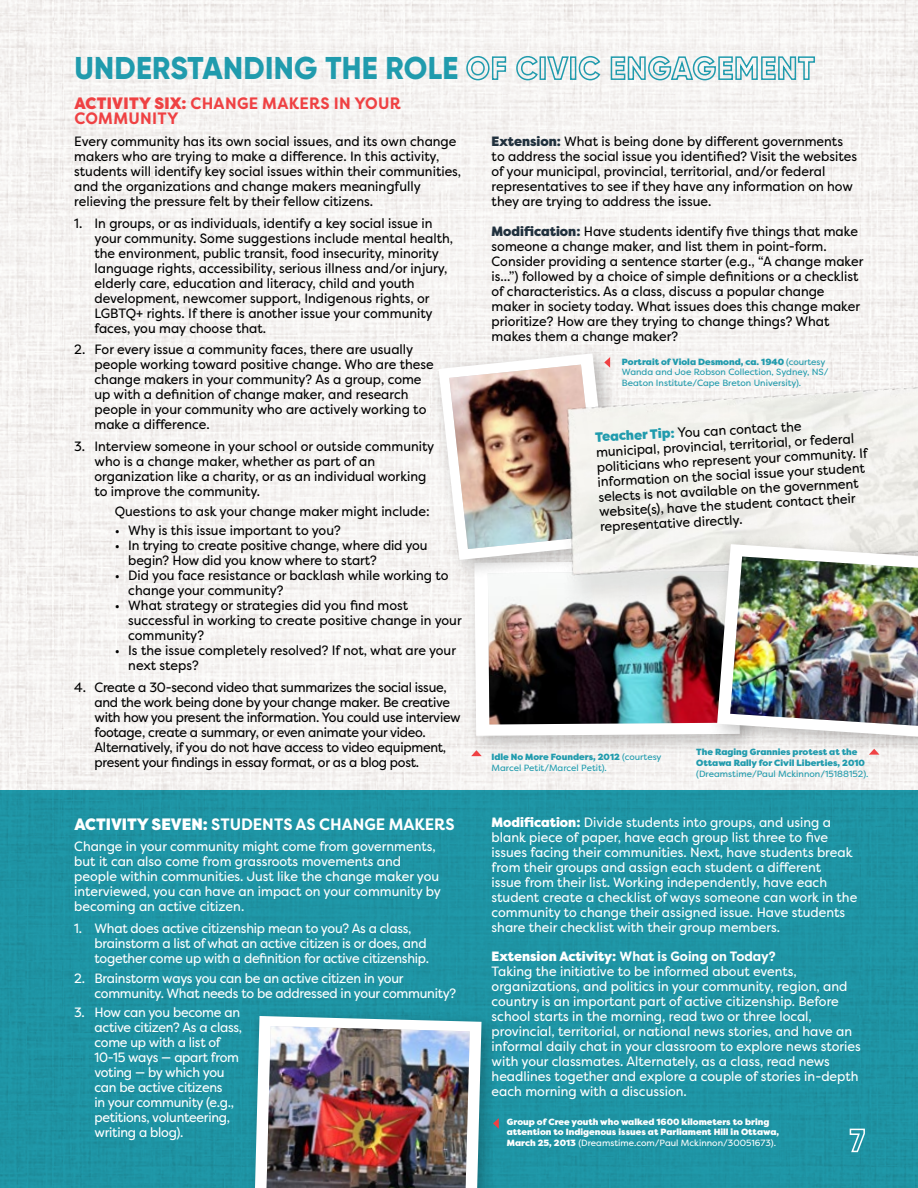
<style>
.page{position:relative;width:918px;height:1188px;background:#fff}
.page>*{position:absolute;margin:0;border:0;box-sizing:border-box;transform-origin:0 0}
.t1{font:800 31.5px "Gilroy";letter-spacing:.01em;color:#209bad;scale:.95 1}
.t2{font:700 16.5px/15px "Filson Pro";letter-spacing:.02em;color:#ef4143;scale:.95 1}
.t3{font:700 16.5px "Filson Pro";color:#fff;scale:.95 1}
.t4{font:13.5px/15px "Filson Pro";color:#000;scale:.95 1}
.t5{font:13.5px/15px "Filson Pro";color:#fff;scale:.95 1}
.t6{font:13.5px/15px "Filson Pro";letter-spacing:-.02em;color:#fff;scale:.95 1}
.t7{font:13.5px/15px "Filson Pro";letter-spacing:-.02em;color:#000;scale:.95 1}
.t8{font:9px/10.8px "Filson Pro";color:#209bad}
.t9{font:900 9px/10.8px "Filson Pro";color:#fff}
.t10{font:900 9px/10.8px "Filson Pro";color:#209bad}
.s1{font-weight:900}
.s2{font-weight:900;color:#21313e}
.s3{font-weight:900;color:#209bad}
.s4{font-weight:700}
.s5{font-weight:400}
</style>
<div class="page">
<img style="left:0;top:0;width:918px;height:791px">
<div style="left:463px;top:549px;width:300px;height:210px;background:#000;opacity:.25"></div>
<div style="left:427px;top:342px;width:207px;height:239px;background:#f5f3f2"></div>
<div style="left:0;top:791px;width:918px;height:397px;background:#1e94a4"></div>
<svg style="left:466px;top:55px;width:41px;height:26px"></svg>
<svg style="left:515px;top:55px;width:24px;height:26px"></svg>
<div style="left:540px;top:56px;width:6px;height:24px;border:2px solid #209bad"></div>
<svg style="left:546px;top:56px;width:24px;height:25px"></svg>
<div style="left:570px;top:56px;width:6px;height:24px;border:2px solid #209bad"></div>
<svg style="left:578px;top:55px;width:23px;height:26px"></svg>
<svg style="left:610px;top:55px;width:206px;height:26px"></svg>
<div style="left:706px;top:533px;width:212px;height:228px;background:#000;opacity:.25"></div>
<div style="left:245px;top:1006px;width:255px;height:182px;background:#000;opacity:.25"></div>
<svg style="left:255px;top:1016px;width:227px;height:172px;background:#c8e2e5"></svg>
<img style="left:267px;top:1026px;width:203px;height:162px">
<svg style="left:849px;top:1128px;width:16px;height:25px"></svg>
<svg style="left:869px;top:749px;width:11px;height:6px"></svg>
<svg style="left:471px;top:750px;width:11px;height:6px"></svg>
<img style="left:439px;top:353px;width:479px;height:384px">
<svg style="left:493px;top:1118px;width:6px;height:11px"></svg>
<h1 class="t1" style="left:74px;top:48px;width:406px">UNDERSTANDING THE ROLE</h1>
<p class="t2" style="left:74px;top:96px;width:345px"><span class="s1">ACTIVITY SIX:</span> CHANGE MAKERS IN YOUR<br>COMMUNITY</p>
<p class="t4" style="left:74px;top:134px;width:409px">Every community has its own social issues, and its own change makers who are trying to make a difference. In this activity, students will identify key social issues within their communities, and the organizations and change makers meaningfully relieving the pressure felt by their fellow citizens.</p>
<p class="t4" style="left:95px;top:215px;width:379px;text-indent:-20px">1. In groups, or as individuals, identify a key social issue in your community. Some suggestions include mental health, the environment, public transit, food insecurity, minority language rights, accessibility, serious illness and/or injury, elderly care, education and literacy, child and youth development, newcomer support, Indigenous rights, or LGBTQ+ rights. If there is another issue your community faces, you may choose that.</p>
<p class="t4" style="left:95px;top:342px;width:359px;text-indent:-20px">2. For every issue a community faces, there are usually people working toward positive change. Who are these change makers in your community? As a group, come up with a definition of change maker, and research people in your community who are actively working to make a difference.</p>
<p class="t4" style="left:95px;top:439px;width:359px;text-indent:-20px">3. Interview someone in your school or outside community who is a change maker, whether as part of an organization like a charity, or as an individual working to improve the community.</p>
<p class="t4" style="left:115px;top:503px;width:333px">Questions to ask your change maker might include:</p>
<p class="t4" style="left:115px;top:522px;width:239px">• Why is this issue important to you?</p>
<p class="t4" style="left:128px;top:537px;width:316px;text-indent:-14px">• In trying to create positive change, where did you begin? How did you know where to start?</p>
<p class="t4" style="left:128px;top:567px;width:339px;text-indent:-14px">• Did you face resistance or backlash while working to change your community?</p>
<p class="t4" style="left:128px;top:597px;width:353px;text-indent:-14px">• What strategy or strategies did you find most successful in working to create positive change in your community?</p>
<p class="t4" style="left:128px;top:642px;width:347px;text-indent:-14px">• Is the issue completely resolved? If not, what are your next steps?</p>
<p class="t7" style="left:95px;top:679px;width:387px;text-indent:-20px">4. Create a 30-second video that summarizes the social issue, and the work being done by your change maker. Be creative with how you present the information. You could use interview footage, create a summary, or even animate your video.<br>Alternatively, if you do not have access to video equipment, present your findings in essay format, or as a blog post.</p>
<p class="t3" style="left:74px;top:814px;width:402px"><span class="s1">ACTIVITY SEVEN:</span> STUDENTS AS CHANGE MAKERS</p>
<p class="t5" style="left:74px;top:839px;width:388px">Change in your community might come from governments, but it can also come from grassroots movements and people within communities. Just like the change maker you interviewed, you can have an impact on your community by becoming an active citizen.</p>
<p class="t6" style="left:95px;top:921px;width:354px;text-indent:-20px">1. What does active citizenship mean to you? As a class, brainstorm a list of what an active citizen is or does, and together come up with a definition for active citizenship.</p>
<p class="t6" style="left:95px;top:970px;width:382px;text-indent:-20px">2. Brainstorm ways you can be an active citizen in your community. What needs to be addressed in your community?</p>
<p class="t6" style="left:95px;top:1004px;width:157px;text-indent:-20px">3. How can you become an active citizen? As a class, come up with a list of<br>10-15 ways — apart from voting — by which you can be active citizens<br>in your community (e.g., petitions, volunteering, writing a blog).</p>
<p class="t4" style="left:492px;top:134px;width:386px"><span class="s2">Extension:</span> What is being done by different governments to address the social issue you identified? Visit the websites of your municipal, provincial, territorial, and/or federal representatives to see if they have any information on how they are trying to address the issue.</p>
<p class="t4" style="left:492px;top:224px;width:393px"><span class="s2">Modification:</span> Have students identify five things that make someone a change maker, and list them in point-form.<br>Consider providing a sentence starter (e.g., “A change maker is...”) followed by a choice of simple definitions or a checklist of characteristics. As a class, discuss a popular change maker in society today. What issues does this change maker prioritize? How are they trying to change things? What makes them a change maker?</p>
<p class="t8" style="left:622px;top:356px;width:208px"><span class="s1">Portrait of Viola Desmond, ca. 1940</span> (courtesy<br>Wanda and Joe Robson Collection, Sydney, NS/<br>Beaton Institute/Cape Breton University).</p>
<p class="t4" style="left:595px;top:429px;width:287px;rotate:-3deg"><span class="s3">Teacher Tip:</span> You can contact the municipal, provincial, territorial, or federal politicians who represent your community. If information on the social issue your student selects is not available on the government website(s), have the student contact their representative directly.</p>
<p class="t8" style="left:492px;top:751px;width:171px"><span class="s1">Idle No More Founders, 2012</span> (courtesy<br>Marcel Petit/Marcel Petit).</p>
<p class="t10" style="left:696px;top:747px;width:170px">The Raging Grannies protest at the<br>Ottawa Rally for Civil Liberties, 2010</p>
<p class="t8" style="left:696px;top:768px;width:174px">(Dreamstime/Paul Mckinnon/15188152).</p>
<p class="t5" style="left:492px;top:815px;width:386px"><span class="s1">Modification:</span> Divide students into groups, and using a blank piece of paper, have each group list three to five issues facing their communities. Next, have students break from their groups and assign each student a different<br>issue from their list. Working independently, have each student create a checklist of ways someone can work in the community to change their assigned issue. Have students share their checklist with their group members.</p>
<p class="t5" style="left:492px;top:948px;width:390px"><span class="s1">Extension Activity:</span> <span class="s4">What is Going on Today?<br></span>Taking the initiative to be informed about events, organizations, and politics in your community, region, and country is an important part of active citizenship. Before school starts in the morning, read two or three local, provincial, territorial, or national news stories, and have an informal daily chat in your classroom to explore news stories with your classmates. Alternately, as a class, read news headlines together and explore a couple of stories in-depth each morning with a discussion.</p>
<p class="t9" style="left:507px;top:1116px;width:274px">Group of Cree youth who walked 1600 kilometers to bring attention to Indigenous issues at Parliament Hill in Ottawa,<br>March 25, 2013 <span class="s5">(Dreamstime.com/Paul Mckinnon/30051673).</span></p>
</div>
